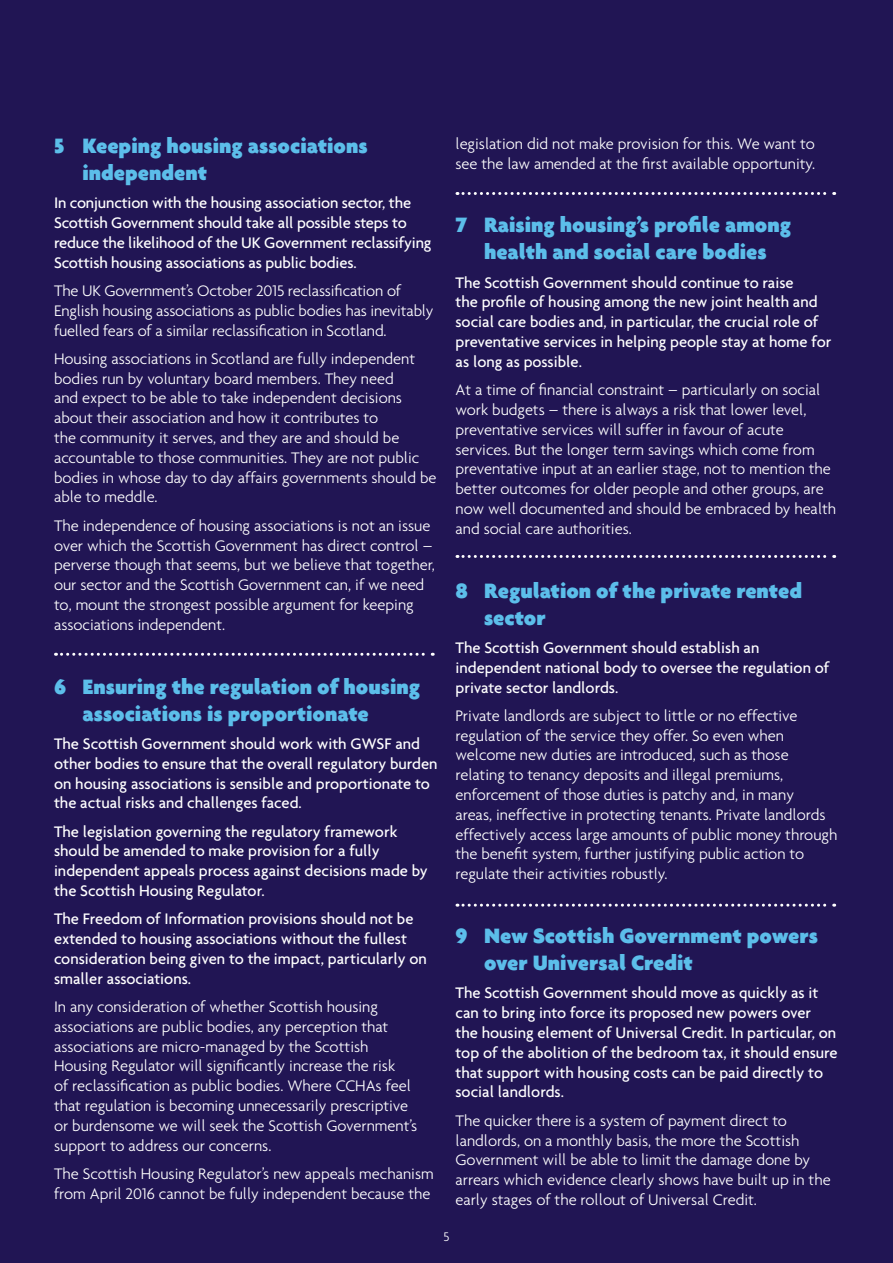
<style>
.page{position:relative;width:893px;height:1263px;background:#211554}
.page>*{position:absolute;margin:0;border:0;box-sizing:border-box;transform-origin:0 0}
.t1{font:900 22.5px/27px "Agenda";color:#5cbeea}
.t2{font:300 16.5px/19.8px "Agenda";color:#fff}
.t3{font:500 16.5px/19.8px "Agenda";color:#fff}
.t4{font:300 13.5px "Agenda";color:#fff}
</style>
<div class="page">
<svg style="left:56px;top:653px;width:377px;height:3px"></svg>
<svg style="left:457px;top:192px;width:378px;height:3px"></svg>
<svg style="left:457px;top:555px;width:378px;height:3px"></svg>
<svg style="left:457px;top:904px;width:378px;height:3px"></svg>
<h1 class="t1" style="left:83px;top:132px;width:287px;text-indent:-29px">5 Keeping housing associations independent</h1>
<p class="t3" style="left:54px;top:193px;width:379px">In conjunction with the housing association sector, the Scottish Government should take all possible steps to reduce the likelihood of the UK Government reclassifying Scottish housing associations as public bodies.</p>
<p class="t2" style="left:54px;top:280px;width:381px">The UK Government’s October 2015 reclassification of<br>English housing associations as public bodies has inevitably fuelled fears of a similar reclassification in Scotland.</p>
<p class="t2" style="left:54px;top:348px;width:384px">Housing associations in Scotland are fully independent bodies run by voluntary board members. They need<br>and expect to be able to take independent decisions about their association and how it contributes to<br>the community it serves, and they are and should be accountable to those communities. They are not public bodies in whose day to day affairs governments should be able to meddle.</p>
<p class="t2" style="left:54px;top:515px;width:383px">The independence of housing associations is not an issue over which the Scottish Government has direct control – perverse though that seems, but we believe that together, our sector and the Scottish Government can, if we need to, mount the strongest possible argument for keeping associations independent.</p>
<h1 class="t1" style="left:83px;top:672px;width:339px;text-indent:-29px">6 Ensuring the regulation of housing associations is proportionate</h1>
<p class="t3" style="left:54px;top:733px;width:385px">The Scottish Government should work with GWSF and other bodies to ensure that the overall regulatory burden on housing associations is sensible and proportionate to the actual risks and challenges faced.</p>
<p class="t3" style="left:54px;top:821px;width:375px">The legislation governing the regulatory framework should be amended to make provision for a fully independent appeals process against decisions made by the Scottish Housing Regulator.</p>
<p class="t3" style="left:54px;top:909px;width:374px">The Freedom of Information provisions should not be extended to housing associations without the fullest consideration being given to the impact, particularly on smaller associations.</p>
<p class="t2" style="left:54px;top:996px;width:365px">In any consideration of whether Scottish housing associations are public bodies, any perception that associations are micro-managed by the Scottish Housing Regulator will significantly increase the risk<br>of reclassification as public bodies. Where CCHAs feel that regulation is becoming unnecessarily prescriptive or burdensome we will seek the Scottish Government’s support to address our concerns.</p>
<p class="t2" style="left:54px;top:1163px;width:381px">The Scottish Housing Regulator’s new appeals mechanism from April 2016 cannot be fully independent because the</p>
<p class="t2" style="left:455px;top:133px;width:361px">legislation did not make provision for this. We want to see the law amended at the first available opportunity.</p>
<h1 class="t1" style="left:455px;top:211px;width:337px;text-align:center">7 Raising housing’s profile among health and social care bodies</h1>
<p class="t3" style="left:455px;top:272px;width:377px">The Scottish Government should continue to raise<br>the profile of housing among the new joint health and social care bodies and, in particular, the crucial role of preventative services in helping people stay at home for as long as possible.</p>
<p class="t2" style="left:455px;top:380px;width:382px">At a time of financial constraint – particularly on social work budgets – there is always a risk that lower level, preventative services will suffer in favour of acute services. But the longer term savings which come from preventative input at an earlier stage, not to mention the better outcomes for older people and other groups, are now well documented and should be embraced by health and social care authorities.</p>
<h1 class="t1" style="left:484px;top:576px;width:320px;text-indent:-29px">8 Regulation of the private rented sector</h1>
<p class="t3" style="left:455px;top:637px;width:375px">The Scottish Government should establish an independent national body to oversee the regulation of private sector landlords.</p>
<p class="t2" style="left:455px;top:705px;width:383px">Private landlords are subject to little or no effective regulation of the service they offer. So even when welcome new duties are introduced, such as those relating to tenancy deposits and illegal premiums, enforcement of those duties is patchy and, in many<br>areas, ineffective in protecting tenants. Private landlords effectively access large amounts of public money through the benefit system, further justifying public action to regulate their activities robustly.</p>
<h1 class="t1" style="left:484px;top:922px;width:336px;text-indent:-29px">9 New Scottish Government powers over Universal Credit</h1>
<p class="t3" style="left:455px;top:983px;width:384px">The Scottish Government should move as quickly as it can to bring into force its proposed new powers over the housing element of Universal Credit. In particular, on top of the abolition of the bedroom tax, it should ensure that support with housing costs can be paid directly to social landlords.</p>
<p class="t2" style="left:455px;top:1110px;width:377px">The quicker there is a system of payment direct to landlords, on a monthly basis, the more the Scottish Government will be able to limit the damage done by arrears which evidence clearly shows have built up in the early stages of the rollout of Universal Credit.</p>
<p class="t4" style="left:443px;top:1229px;width:8px">5</p>
</div>
